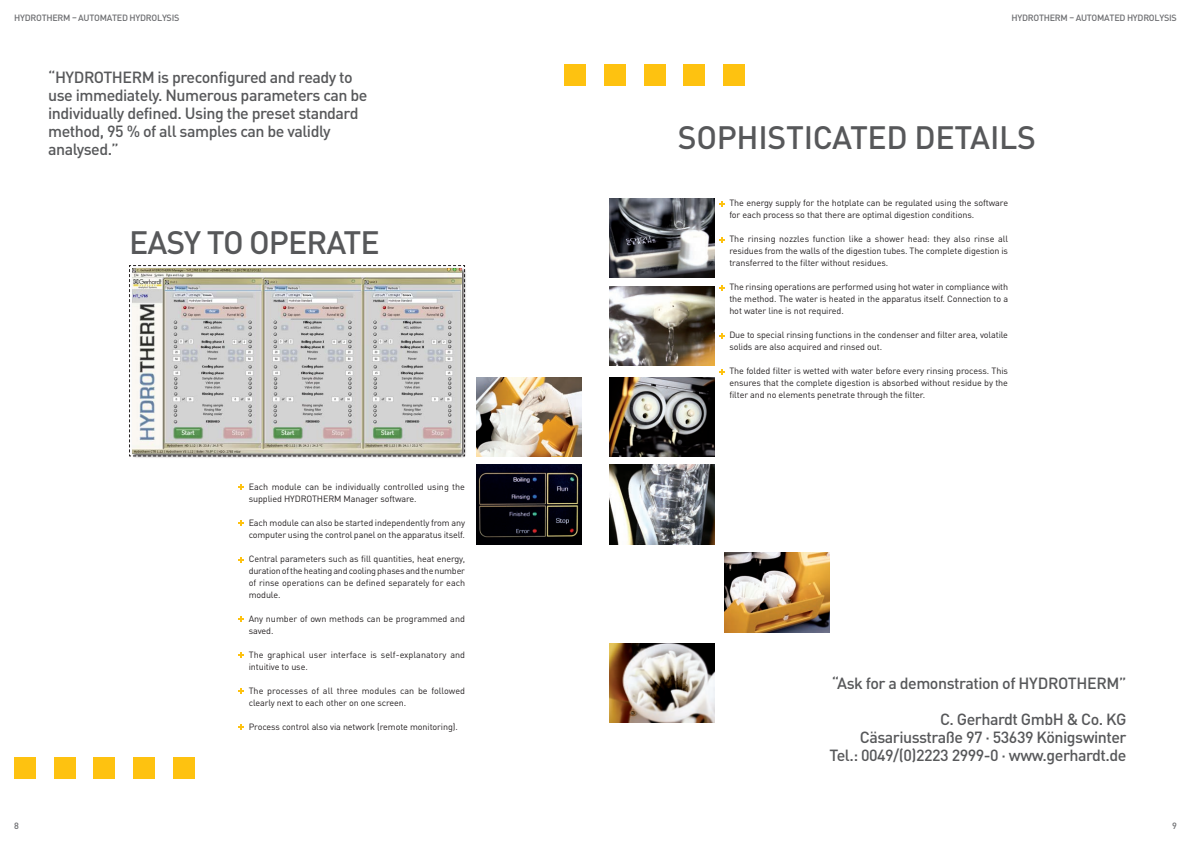
<style>
.page{position:relative;width:1191px;height:842px;background:#fff}
.page>*{position:absolute;margin:0;border:0;box-sizing:border-box;transform-origin:0 0}
.Headline_normal{font:500 32px "DINOT";letter-spacing:-.01em;color:#57585a}
.Headline_normal-2{font:500 32px "DINOT";letter-spacing:-.03em;color:#57585a}
.Hervorgehoben{font:500 16px/18px "DINOT";letter-spacing:-.03em;color:#57585a}
.Fließtext{font:9px/12px "DINOT";letter-spacing:-.01em;color:#231f20}
.t1{font:500 9px "DINOT";letter-spacing:-.03em;color:#6c6d70}
</style>
<div class="page">
<img style="left:476px;top:377px;width:105px;height:79px">
<img style="left:476px;top:465px;width:105px;height:79px">
<img style="left:609px;top:198px;width:105px;height:80px">
<img style="left:609px;top:286px;width:105px;height:80px">
<img style="left:609px;top:377px;width:105px;height:79px">
<img style="left:609px;top:465px;width:105px;height:79px">
<img style="left:609px;top:643px;width:105px;height:80px">
<img style="left:724px;top:553px;width:105px;height:79px">
<div style="left:14px;top:757px;width:21px;height:21px;background:#fec210"></div>
<div style="left:54px;top:757px;width:21px;height:21px;background:#fec210"></div>
<div style="left:94px;top:757px;width:21px;height:21px;background:#fec210"></div>
<div style="left:133px;top:757px;width:21px;height:21px;background:#fec210"></div>
<div style="left:173px;top:757px;width:21px;height:21px;background:#fec210"></div>
<div style="left:565px;top:64px;width:21px;height:21px;background:#fec210"></div>
<div style="left:604px;top:64px;width:21px;height:21px;background:#fec210"></div>
<div style="left:644px;top:64px;width:21px;height:21px;background:#fec210"></div>
<div style="left:684px;top:64px;width:21px;height:21px;background:#fec210"></div>
<div style="left:723px;top:64px;width:22px;height:21px;background:#fec210"></div>
<svg style="left:238px;top:484px;width:6px;height:6px"></svg>
<svg style="left:238px;top:520px;width:6px;height:6px"></svg>
<svg style="left:238px;top:557px;width:6px;height:5px"></svg>
<svg style="left:238px;top:616px;width:6px;height:6px"></svg>
<svg style="left:238px;top:652px;width:6px;height:6px"></svg>
<svg style="left:238px;top:688px;width:6px;height:6px"></svg>
<svg style="left:238px;top:724px;width:6px;height:6px"></svg>
<svg style="left:719px;top:201px;width:5px;height:5px"></svg>
<svg style="left:719px;top:237px;width:5px;height:6px"></svg>
<svg style="left:719px;top:285px;width:5px;height:6px"></svg>
<svg style="left:719px;top:333px;width:5px;height:6px"></svg>
<svg style="left:719px;top:369px;width:5px;height:5px"></svg>
<div style="left:131px;top:267px;width:335px;height:192px;background:#231f20;opacity:.75"></div>
<img style="left:132px;top:268px;width:329px;height:186px">
<p class="t1" style="left:14px;top:12px;width:167px">HYDROTHERM – AUTOMATED HYDROLYSIS</p>
<p class="t1" style="left:1011px;top:12px;width:167px">HYDROTHERM – AUTOMATED HYDROLYSIS</p>
<p class="Hervorgehoben" style="left:48px;top:68px;width:321px">“HYDROTHERM is preconfigured and ready to use immediately. Numerous parameters can be individually defined. Using the preset standard method, 95 % of all samples can be validly analysed.”</p>
<p class="Headline_normal-2" style="left:129px;top:222px;width:252px">EASY TO OPERATE</p>
<p class="Fließtext" style="left:249px;top:481px;width:218px">Each module can be individually controlled using the supplied HYDROTHERM Manager software.</p>
<p class="Fließtext" style="left:249px;top:517px;width:218px">Each module can also be started independently from any computer using the control panel on the apparatus itself.</p>
<p class="Fließtext" style="left:249px;top:553px;width:218px;text-align:justify">Central parameters such as fill quantities, heat energy, duration of the heating and cooling phases and the number of rinse operations can be defined separately for each module.</p>
<p class="Fließtext" style="left:249px;top:613px;width:218px">Any number of own methods can be programmed and saved.</p>
<p class="Fließtext" style="left:249px;top:649px;width:218px">The graphical user interface is self-explanatory and intuitive to use.</p>
<p class="Fließtext" style="left:249px;top:685px;width:218px">The processes of all three modules can be followed clearly next to each other on one screen.</p>
<p class="Fließtext" style="left:249px;top:721px;width:211px">Process control also via network (remote monitoring).</p>
<p class="Headline_normal" style="left:678px;top:117px;width:360px">SOPHISTICATED DETAILS</p>
<p class="Fließtext" style="left:729px;top:197px;width:280px">The energy supply for the hotplate can be regulated using the software for each process so that there are optimal digestion conditions.</p>
<p class="Fließtext" style="left:729px;top:233px;width:280px;text-align:justify">The rinsing nozzles function like a shower head: they also rinse all residues from the walls of the digestion tubes. The complete digestion is transferred to the filter without residues.</p>
<p class="Fließtext" style="left:729px;top:281px;width:280px;text-align:justify">The rinsing operations are performed using hot water in compliance with the method. The water is heated in the apparatus itself. Connection to a hot water line is not required.</p>
<p class="Fließtext" style="left:729px;top:329px;width:280px">Due to special rinsing functions in the condenser and filter area, volatile solids are also acquired and rinsed out.</p>
<p class="Fließtext" style="left:729px;top:365px;width:280px;text-align:justify">The folded filter is wetted with water before every rinsing process. This ensures that the complete digestion is absorbed without residue by the filter and no elements penetrate through the filter.</p>
<p class="Hervorgehoben" style="left:831px;top:673px;width:296px">“Ask for a demonstration of HYDROTHERM”</p>
<p class="Hervorgehoben" style="left:940px;top:709px;width:188px">C. Gerhardt GmbH &amp; Co. KG</p>
<p class="Hervorgehoben" style="left:860px;top:727px;width:268px">Cäsariusstraße 97 · 53639 Königswinter</p>
<p class="Hervorgehoben" style="left:829px;top:745px;width:298px">Tel.: 0049/(0)2223 2999-0 · www.gerhardt.de</p>
<p class="t1" style="left:14px;top:820px;width:6px">8</p>
<p class="t1" style="left:1172px;top:820px;width:6px">9</p>
</div>
